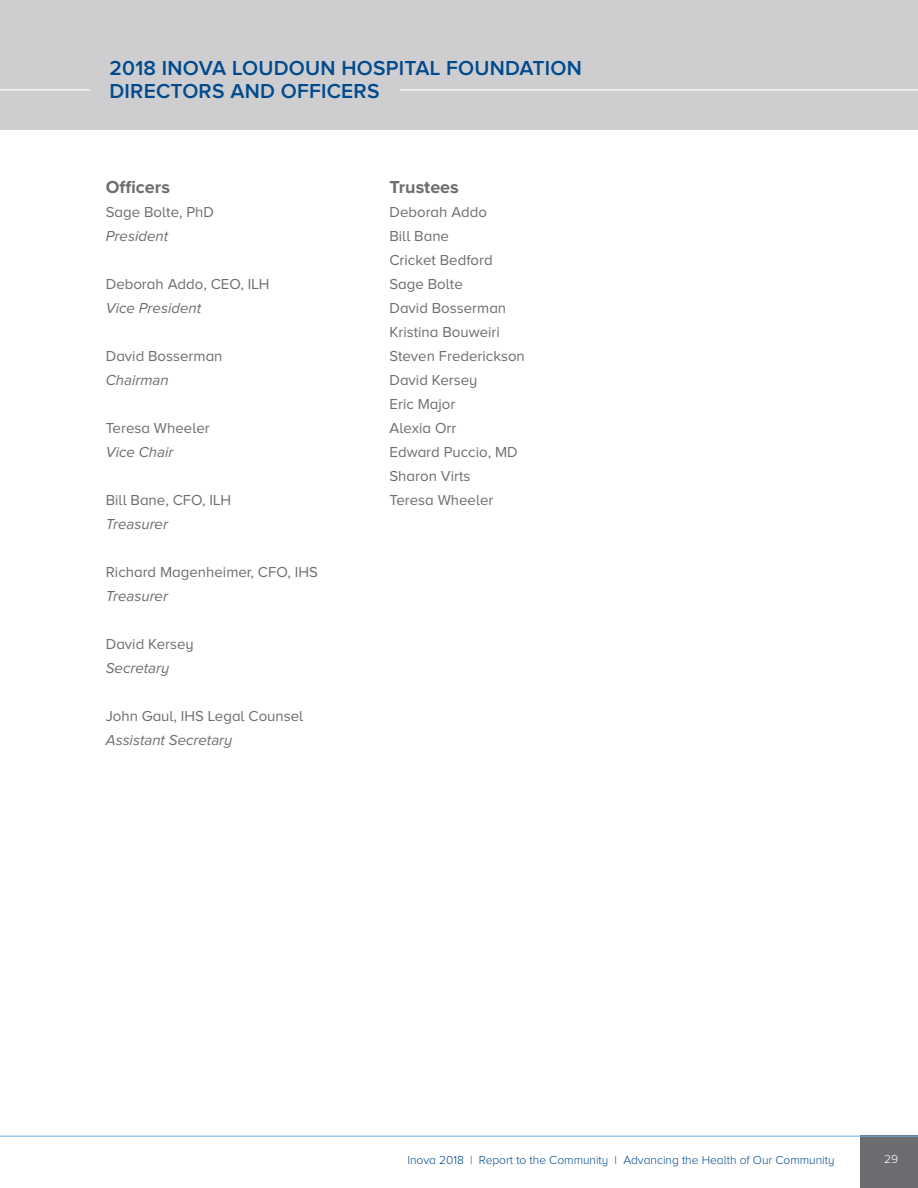
<style>
.page{position:relative;width:918px;height:1188px;background:#fff}
.page>*{position:absolute;margin:0;border:0;box-sizing:border-box;transform-origin:0 0}
.t1{font:600 21px "Proxima Nova A";letter-spacing:.01em;color:#004a8d}
.t2{font:700 18px "Proxima Nova A";color:#6c6d70}
.t3{font:15px "Proxima Nova A";color:#6c6d70}
.t4{font:italic 15px "Proxima Nova A";color:#6c6d70}
.t5{font:300 12px "Proxima Nova A";color:#004a8d}
.t6{font:300 12px "Proxima Nova A";color:#fff}
</style>
<div class="page">
<div style="left:860px;top:1136px;width:58px;height:52px;background:#6c6d70"></div>
<hr style="left:0;top:1136px;width:918px;height:1px;background:#6caddf">
<div style="left:0;top:0;width:918px;height:129px;background:#ceced1"></div>
<hr style="left:0;top:89px;width:90px;height:2px;background:#fff">
<hr style="left:400px;top:89px;width:518px;height:2px;background:#fff">
<p class="t1" style="left:110px;top:56px;width:474px">2018 INOVA LOUDOUN HOSPITAL FOUNDATION</p>
<p class="t1" style="left:110px;top:79px;width:272px">DIRECTORS AND OFFICERS</p>
<p class="t2" style="left:106px;top:177px;width:66px">Officers</p>
<p class="t3" style="left:106px;top:204px;width:110px">Sage Bolte, PhD</p>
<p class="t4" style="left:106px;top:228px;width:64px">President</p>
<p class="t3" style="left:106px;top:276px;width:165px">Deborah Addo, CEO, ILH</p>
<p class="t4" style="left:106px;top:300px;width:97px">Vice President</p>
<p class="t3" style="left:106px;top:348px;width:118px">David Bosserman</p>
<p class="t4" style="left:106px;top:372px;width:64px">Chairman</p>
<p class="t3" style="left:106px;top:420px;width:105px">Teresa Wheeler</p>
<p class="t4" style="left:106px;top:444px;width:69px">Vice Chair</p>
<p class="t3" style="left:106px;top:492px;width:127px">Bill Bane, CFO, ILH</p>
<p class="t4" style="left:106px;top:516px;width:64px">Treasurer</p>
<p class="t3" style="left:106px;top:564px;width:213px">Richard Magenheimer, CFO, IHS</p>
<p class="t4" style="left:106px;top:588px;width:64px">Treasurer</p>
<p class="t3" style="left:106px;top:636px;width:89px">David Kersey</p>
<p class="t4" style="left:106px;top:660px;width:65px">Secretary</p>
<p class="t3" style="left:106px;top:708px;width:199px">John Gaul, IHS Legal Counsel</p>
<p class="t4" style="left:106px;top:732px;width:128px">Assistant Secretary</p>
<p class="t2" style="left:390px;top:177px;width:71px">Trustees</p>
<p class="t3" style="left:390px;top:204px;width:99px">Deborah Addo</p>
<p class="t3" style="left:390px;top:228px;width:61px">Bill Bane</p>
<p class="t3" style="left:390px;top:252px;width:105px">Cricket Bedford</p>
<p class="t3" style="left:390px;top:276px;width:75px">Sage Bolte</p>
<p class="t3" style="left:390px;top:300px;width:118px">David Bosserman</p>
<p class="t3" style="left:390px;top:324px;width:112px">Kristina Bouweiri</p>
<p class="t3" style="left:390px;top:348px;width:137px">Steven Frederickson</p>
<p class="t3" style="left:390px;top:372px;width:89px">David Kersey</p>
<p class="t3" style="left:390px;top:396px;width:67px">Eric Major</p>
<p class="t3" style="left:390px;top:420px;width:68px">Alexia Orr</p>
<p class="t3" style="left:390px;top:444px;width:130px">Edward Puccio, MD</p>
<p class="t3" style="left:390px;top:468px;width:82px">Sharon Virts</p>
<p class="t3" style="left:390px;top:492px;width:105px">Teresa Wheeler</p>
<p class="t5" style="left:407px;top:1153px;width:429px">Inova 2018 | Report to the Community | Advancing the Health of Our Community</p>
<p class="t6" style="left:884px;top:1153px;width:15px">29</p>
</div>
